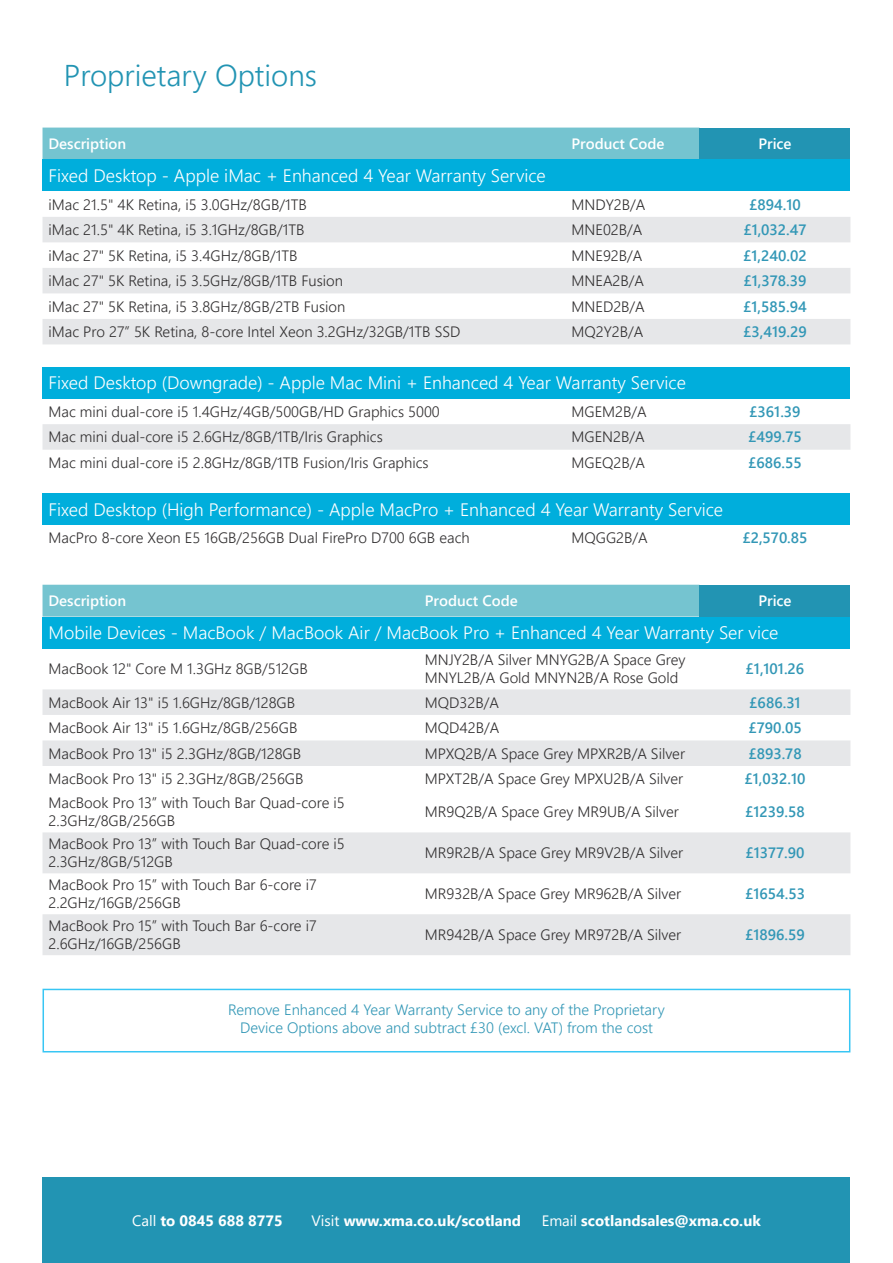
<style>
.page{position:relative;width:893px;height:1263px;background:#fff}
.page>*{position:absolute;margin:0;border:0;box-sizing:border-box;transform-origin:0 0}
.Title2{font:300 30px "Segoe UI";color:#2294b3}
.Sub_Heading{font:300 18px "Segoe UI";color:#fff}
.Body{font:300 15px/18px "Segoe UI";color:#312f30}
.Body-2{font:600 15px "Segoe UI";color:#3297b6}
.Body-3{font:300 15px/18px "Segoe UI";color:#3297b6;text-align:center}
.t1{font:700 15px "Segoe UI";color:#fff}
.Body-4{font:600 15px "Segoe UI";color:#fff}
.s1{font-weight:400}
</style>
<div class="page">
<div style="left:43px;top:1178px;width:807px;height:85px;background:#2294b3"></div>
<div style="left:43px;top:585px;width:656px;height:32px;background:#75c4d0"></div>
<div style="left:699px;top:585px;width:151px;height:32px;background:#2294b3"></div>
<div style="left:43px;top:617px;width:807px;height:31px;background:#00aedc"></div>
<svg style="left:43px;top:689px;width:807px;height:266px"></svg>
<div style="left:43px;top:128px;width:656px;height:31px;background:#75c4d0"></div>
<div style="left:699px;top:128px;width:151px;height:31px;background:#2294b3"></div>
<div style="left:43px;top:159px;width:807px;height:32px;background:#00aedc"></div>
<svg style="left:43px;top:217px;width:807px;height:127px;fill:#e6e7e9"></svg>
<div style="left:43px;top:367px;width:807px;height:32px;background:#00aedc"></div>
<div style="left:43px;top:424px;width:807px;height:26px;background:#e6e7e9"></div>
<div style="left:43px;top:493px;width:807px;height:32px;background:#00aedc"></div>
<div style="left:43px;top:989px;width:807px;height:63px;border:2px solid #38c6f4"></div>
<p class="Title2" style="left:64px;top:47px;width:255px">Proprietary Options</p>
<p class="Body-4" style="left:49px;top:129px;width:79px">Description</p>
<p class="Body-4" style="left:572px;top:129px;width:94px">Product Code</p>
<p class="Body-4" style="left:758px;top:129px;width:35px">Price</p>
<p class="Sub_Heading" style="left:49px;top:159px;width:499px">Fixed Desktop - Apple iMac + Enhanced 4 Year Warranty Service</p>
<p class="Body" style="left:49px;top:194px;width:260px">iMac 21.5" 4K Retina, i5 3.0GHz/8GB/1TB</p>
<p class="Body" style="left:572px;top:194px;width:75px">MNDY2B/A</p>
<p class="Body-2" style="left:749px;top:190px;width:53px">£894.10</p>
<p class="Body" style="left:49px;top:219px;width:258px">iMac 21.5" 4K Retina, i5 3.1GHz/8GB/1TB</p>
<p class="Body" style="left:572px;top:219px;width:72px">MNE02B/A</p>
<p class="Body-2" style="left:743px;top:216px;width:65px">£1,032.47</p>
<p class="Body" style="left:49px;top:245px;width:251px">iMac 27" 5K Retina, i5 3.4GHz/8GB/1TB</p>
<p class="Body" style="left:572px;top:245px;width:72px">MNE92B/A</p>
<p class="Body-2" style="left:743px;top:241px;width:65px">£1,240.02</p>
<p class="Body" style="left:49px;top:270px;width:296px">iMac 27" 5K Retina, i5 3.5GHz/8GB/1TB Fusion</p>
<p class="Body" style="left:572px;top:270px;width:74px">MNEA2B/A</p>
<p class="Body-2" style="left:743px;top:267px;width:64px">£1,378.39</p>
<p class="Body" style="left:49px;top:296px;width:298px">iMac 27" 5K Retina, i5 3.8GHz/8GB/2TB Fusion</p>
<p class="Body" style="left:572px;top:296px;width:75px">MNED2B/A</p>
<p class="Body-2" style="left:743px;top:292px;width:65px">£1,585.94</p>
<p class="Body" style="left:49px;top:321px;width:413px">iMac Pro 27” 5K Retina, 8-core Intel Xeon 3.2GHz/32GB/1TB SSD</p>
<p class="Body" style="left:572px;top:321px;width:73px">MQ2Y2B/A</p>
<p class="Body-2" style="left:743px;top:318px;width:65px">£3,419.29</p>
<p class="Sub_Heading" style="left:49px;top:366px;width:639px">Fixed Desktop (Downgrade) - Apple Mac Mini + Enhanced 4 Year Warranty Service</p>
<p class="Body" style="left:49px;top:401px;width:393px">Mac mini dual-core i5 1.4GHz/4GB/500GB/HD Graphics 5000</p>
<p class="Body" style="left:572px;top:401px;width:77px">MGEM2B/A</p>
<p class="Body-2" style="left:749px;top:397px;width:53px">£361.39</p>
<p class="Body" style="left:49px;top:427px;width:336px">Mac mini dual-core i5 2.6GHz/8GB/1TB/Iris Graphics</p>
<p class="Body" style="left:572px;top:427px;width:75px">MGEN2B/A</p>
<p class="Body-2" style="left:748px;top:423px;width:55px">£499.75</p>
<p class="Body" style="left:49px;top:452px;width:382px">Mac mini dual-core i5 2.8GHz/8GB/1TB Fusion/Iris Graphics</p>
<p class="Body" style="left:572px;top:452px;width:75px">MGEQ2B/A</p>
<p class="Body-2" style="left:748px;top:448px;width:55px">£686.55</p>
<p class="Sub_Heading" style="left:49px;top:492px;width:676px">Fixed Desktop (High Performance) - Apple MacPro + Enhanced 4 Year Warranty Service</p>
<p class="Body" style="left:49px;top:528px;width:423px">MacPro 8-core Xeon E5 16GB/256GB Dual FirePro D700 6GB each</p>
<p class="Body" style="left:572px;top:528px;width:78px">MQGG2B/A</p>
<p class="Body-2" style="left:742px;top:524px;width:67px">£2,570.85</p>
<p class="Body-4" style="left:49px;top:587px;width:79px">Description</p>
<p class="Body-4" style="left:425px;top:587px;width:94px">Product Code</p>
<p class="Body-4" style="left:758px;top:587px;width:35px">Price</p>
<p class="Sub_Heading" style="left:49px;top:616px;width:731px">Mobile Devices - MacBook / MacBook Air / MacBook Pro + Enhanced 4 Year Warranty Ser vice</p>
<p class="Body" style="left:49px;top:659px;width:261px">MacBook 12" Core M 1.3GHz 8GB/512GB</p>
<p class="Body" style="left:425px;top:650px;width:262px">MNJY2B/A Silver MNYG2B/A Space Grey<br>MNYL2B/A Gold MNYN2B/A Rose Gold</p>
<p class="Body-2" style="left:746px;top:655px;width:60px">£1,101.26</p>
<p class="Body" style="left:49px;top:692px;width:248px">MacBook Air 13" i5 1.6GHz/8GB/128GB</p>
<p class="Body" style="left:425px;top:692px;width:76px">MQD32B/A</p>
<p class="Body-2" style="left:749px;top:688px;width:53px">£686.31</p>
<p class="Body" style="left:49px;top:717px;width:250px">MacBook Air 13" i5 1.6GHz/8GB/256GB</p>
<p class="Body" style="left:425px;top:717px;width:76px">MQD42B/A</p>
<p class="Body-2" style="left:748px;top:714px;width:55px">£790.05</p>
<p class="Body" style="left:49px;top:743px;width:254px">MacBook Pro 13" i5 2.3GHz/8GB/128GB</p>
<p class="Body" style="left:425px;top:743px;width:262px">MPXQ2B/A Space Grey MPXR2B/A Silver</p>
<p class="Body-2" style="left:748px;top:739px;width:55px">£893.78</p>
<p class="Body" style="left:49px;top:768px;width:256px">MacBook Pro 13" i5 2.3GHz/8GB/256GB</p>
<p class="Body" style="left:425px;top:768px;width:260px">MPXT2B/A Space Grey MPXU2B/A Silver</p>
<p class="Body-2" style="left:744px;top:765px;width:62px">£1,032.10</p>
<p class="Body" style="left:49px;top:793px;width:298px">MacBook Pro 13” with Touch Bar Quad-core i5<br>2.3GHz/8GB/256GB</p>
<p class="Body" style="left:425px;top:802px;width:255px">MR9Q2B/A Space Grey MR9UB/A Silver</p>
<p class="Body-2" style="left:745px;top:798px;width:61px">£1239.58</p>
<p class="Body" style="left:49px;top:833px;width:298px">MacBook Pro 13” with Touch Bar Quad-core i5<br>2.3GHz/8GB/512GB</p>
<p class="Body" style="left:425px;top:842px;width:260px">MR9R2B/A Space Grey MR9V2B/A Silver</p>
<p class="Body-2" style="left:745px;top:839px;width:61px">£1377.90</p>
<p class="Body" style="left:49px;top:874px;width:270px">MacBook Pro 15” with Touch Bar 6-core i7<br>2.2GHz/16GB/256GB</p>
<p class="Body" style="left:425px;top:883px;width:258px">MR932B/A Space Grey MR962B/A Silver</p>
<p class="Body-2" style="left:745px;top:880px;width:61px">£1654.53</p>
<p class="Body" style="left:49px;top:915px;width:270px">MacBook Pro 15” with Touch Bar 6-core i7<br>2.6GHz/16GB/256GB</p>
<p class="Body" style="left:425px;top:924px;width:258px">MR942B/A Space Grey MR972B/A Silver</p>
<p class="Body-2" style="left:745px;top:921px;width:61px">£1896.59</p>
<p class="Body-3" style="left:228px;top:999px;width:438px">Remove Enhanced 4 Year Warranty Service to any of the Proprietary<br>Device Options above and subtract £30 (excl. VAT) from the cost</p>
<p class="t1" style="left:132px;top:1206px;width:152px"><span class="s1">Call</span> to 0845 688 8775</p>
<p class="t1" style="left:312px;top:1206px;width:211px"><span class="s1">Visit</span> www.xma.co.uk/scotland</p>
<p class="t1" style="left:542px;top:1206px;width:220px"><span class="s1">Email</span> scotlandsales@xma.co.uk</p>
</div>
